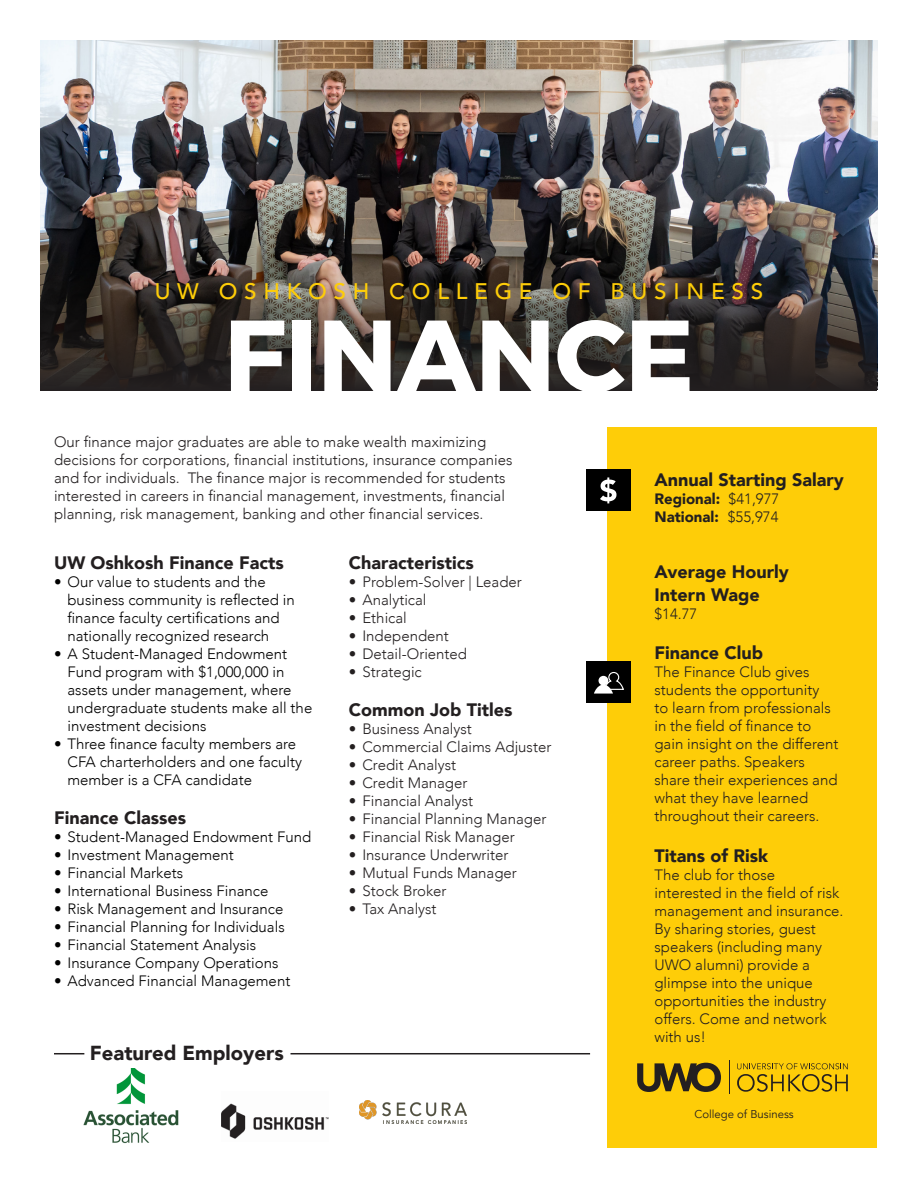
<style>
.page{position:relative;width:918px;height:1188px;background:#fff}
.page>*{position:absolute;margin:0;border:0;box-sizing:border-box;transform-origin:0 0}
.t1{font:700 102px "Montserrat";letter-spacing:-.005em;color:#fff}
.t2{font:500 22.5px "Avenir";letter-spacing:.3em;color:#fecd08}
.t3{font:900 20.25px "Avenir";color:#231f20}
.t4{font:900 18px/23.2px "Avenir";color:#231f20}
.t5{font:300 15px/18px "Avenir";color:#231f20}
.t6{font:300 15px/18px "Avenir";color:#000}
.t7{font:900 15px "Avenir";color:#231f20}
.t8{font:11.4px "Avenir";color:#231f20}
.s1{font-weight:300}
</style>
<div class="page">
<img style="left:40px;top:40px;width:838px;height:185px">
<img style="left:40px;top:225px;width:838px;height:166px">
<div style="left:608px;top:427px;width:270px;height:721px;background:#fecd08"></div>
<hr style="left:54px;top:1053px;width:30px;height:1px;background:#231f20">
<hr style="left:291px;top:1053px;width:299px;height:1px;background:#231f20">
<div style="left:586px;top:470px;width:45px;height:41px;background:#000"></div>
<svg style="left:600px;top:477px;width:16px;height:26px"></svg>
<div style="left:586px;top:662px;width:45px;height:41px;background:#000"></div>
<svg style="left:594px;top:672px;width:30px;height:22px"></svg>
<hr style="left:729px;top:1060px;width:1px;height:34px;background:#231f20">
<svg style="left:737px;top:1063px;width:111px;height:29px"></svg>
<svg style="left:637px;top:1063px;width:84px;height:29px"></svg>
<img style="left:83px;top:1068px;width:96px;height:76px">
<img style="left:221px;top:1103px;width:107px;height:36px">
<img style="left:360px;top:1101px;width:107px;height:23px">
<p class="t2" style="left:155px;top:272px;width:610px">UW OSHKOSH COLLEGE OF BUSINESS</p>
<p class="t1" style="left:224px;top:272px;width:472px">FINANCE</p>
<p class="t5" style="left:54px;top:433px;width:460px">Our finance major graduates are able to make wealth maximizing decisions for corporations, financial institutions, insurance companies and for individuals. The finance major is recommended for students interested in careers in financial management, investments, financial planning, risk management, banking and other financial services.</p>
<p class="t4" style="left:54px;top:551px;width:231px">UW Oshkosh Finance Facts</p>
<p class="t6" style="left:68px;top:573px;width:229px;text-indent:-14px">• Our value to students and the business community is reflected in finance faculty certifications and nationally recognized research</p>
<p class="t6" style="left:68px;top:645px;width:246px;text-indent:-14px">• A Student-Managed Endowment<br>Fund program with $1,000,000 in assets under management, where undergraduate students make all the investment decisions</p>
<p class="t6" style="left:68px;top:735px;width:236px;text-indent:-14px">• Three finance faculty members are<br>CFA charterholders and one faculty member is a CFA candidate</p>
<p class="t4" style="left:54px;top:806px;width:134px">Finance Classes</p>
<p class="t6" style="left:54px;top:828px;width:259px">• Student-Managed Endowment Fund</p>
<p class="t6" style="left:54px;top:846px;width:181px">• Investment Management</p>
<p class="t6" style="left:54px;top:864px;width:131px">• Financial Markets</p>
<p class="t6" style="left:54px;top:882px;width:216px">• International Business Finance</p>
<p class="t6" style="left:54px;top:900px;width:231px">• Risk Management and Insurance</p>
<p class="t6" style="left:54px;top:918px;width:232px">• Financial Planning for Individuals</p>
<p class="t6" style="left:54px;top:936px;width:204px">• Financial Statement Analysis</p>
<p class="t6" style="left:54px;top:954px;width:226px">• Insurance Company Operations</p>
<p class="t6" style="left:54px;top:972px;width:238px">• Advanced Financial Management</p>
<p class="t4" style="left:349px;top:551px;width:127px">Characteristics</p>
<p class="t5" style="left:349px;top:573px;width:175px">• Problem-Solver | Leader</p>
<p class="t5" style="left:349px;top:591px;width:79px">• Analytical</p>
<p class="t5" style="left:349px;top:609px;width:59px">• Ethical</p>
<p class="t5" style="left:349px;top:627px;width:101px">• Independent</p>
<p class="t5" style="left:349px;top:645px;width:120px">• Detail-Oriented</p>
<p class="t5" style="left:349px;top:663px;width:74px">• Strategic</p>
<p class="t4" style="left:349px;top:698px;width:165px">Common Job Titles</p>
<p class="t5" style="left:349px;top:720px;width:124px">• Business Analyst</p>
<p class="t5" style="left:349px;top:738px;width:204px">• Commercial Claims Adjuster</p>
<p class="t5" style="left:349px;top:756px;width:109px">• Credit Analyst</p>
<p class="t5" style="left:349px;top:774px;width:120px">• Credit Manager</p>
<p class="t5" style="left:349px;top:792px;width:126px">• Financial Analyst</p>
<p class="t5" style="left:349px;top:810px;width:199px">• Financial Planning Manager</p>
<p class="t5" style="left:349px;top:828px;width:167px">• Financial Risk Manager</p>
<p class="t5" style="left:349px;top:846px;width:161px">• Insurance Underwriter</p>
<p class="t5" style="left:349px;top:864px;width:170px">• Mutual Funds Manager</p>
<p class="t5" style="left:349px;top:882px;width:99px">• Stock Broker</p>
<p class="t5" style="left:349px;top:900px;width:89px">• Tax Analyst</p>
<p class="t3" style="left:90px;top:1036px;width:195px">Featured Employers</p>
<p class="t4" style="left:654px;top:468px;width:191px">Annual Starting Salary</p>
<p class="t7" style="left:654px;top:486px;width:126px">Regional: <span class="s1">$41,977</span></p>
<p class="t7" style="left:654px;top:504px;width:126px">National: <span class="s1">$55,974</span></p>
<p class="t4" style="left:654px;top:560px;width:136px">Average Hourly<br>Intern Wage</p>
<p class="t5" style="left:654px;top:605px;width:44px">$14.77</p>
<p class="t4" style="left:654px;top:640px;width:110px">Finance Club</p>
<p class="t5" style="left:654px;top:662px;width:185px">The Finance Club gives students the opportunity<br>to learn from professionals in the field of finance to gain insight on the different career paths. Speakers share their experiences and what they have learned throughout their careers.</p>
<p class="t4" style="left:654px;top:844px;width:115px">Titans of Risk</p>
<p class="t5" style="left:654px;top:866px;width:190px">The club for those interested in the field of risk management and insurance.<br>By sharing stories, guest speakers (including many<br>UWO alumni) provide a glimpse into the unique opportunities the industry offers. Come and network with us!</p>
<p class="t8" style="left:694px;top:1107px;width:101px">College of Business</p>
</div>
